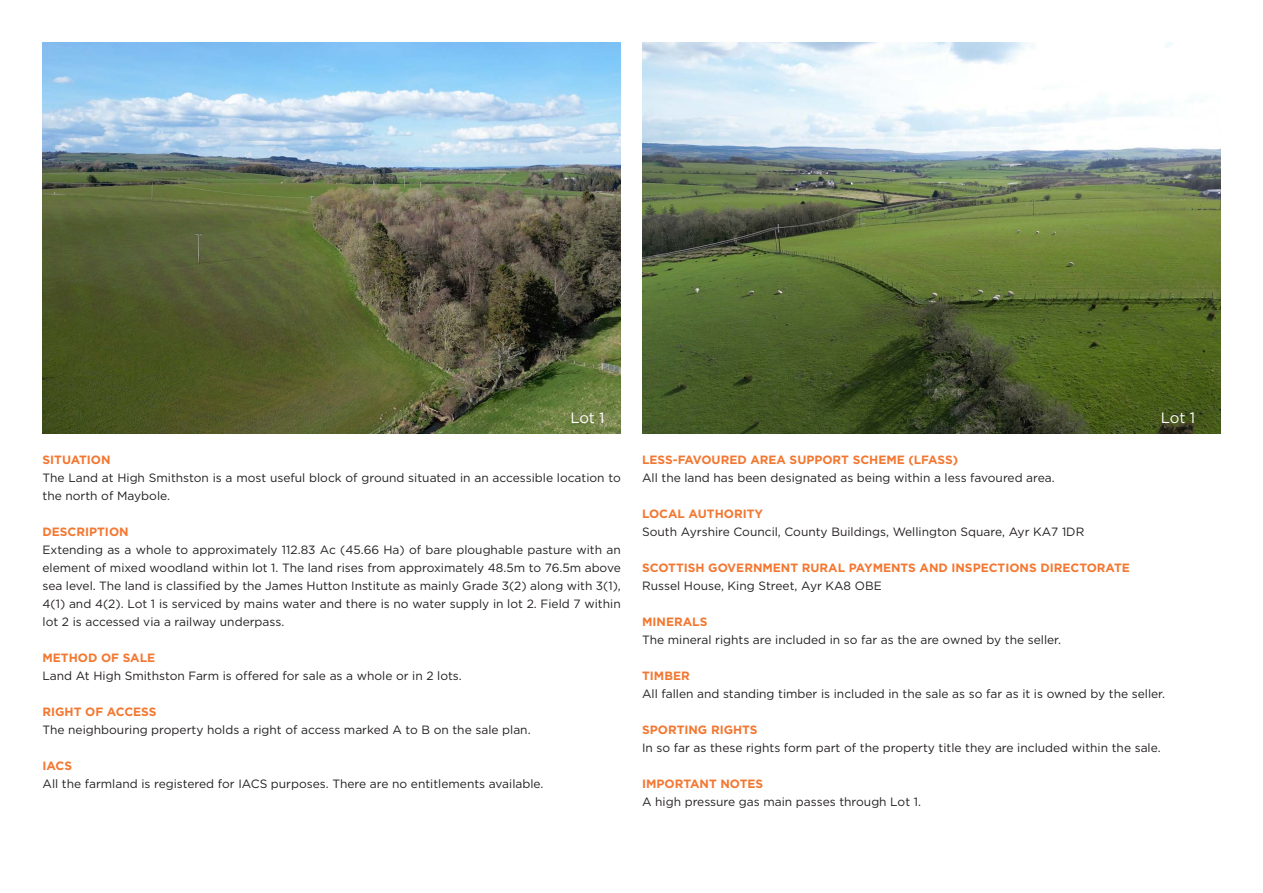
<style>
.page{position:relative;width:1263px;height:893px;background:#fff}
.page>*{position:absolute;margin:0;border:0;box-sizing:border-box;transform-origin:0 0}
.Body_Text{font:15px "Gotham HTF";letter-spacing:-.015em;color:#fff}
.Body_Text-2{font:12px/18px "Gotham HTF";color:#231f20}
.Headings_Text{font:700 12px "Gotham HTF";color:#f37731}
</style>
<div class="page">
<img style="left:43px;top:43px;width:578px;height:391px">
<img style="left:642px;top:43px;width:578px;height:391px">
<p class="Body_Text" style="left:570px;top:409px;width:36px">Lot 1</p>
<p class="Body_Text" style="left:1161px;top:409px;width:36px">Lot 1</p>
<p class="Headings_Text" style="left:43px;top:453px;width:70px">SITUATION</p>
<p class="Body_Text-2" style="left:43px;top:468px;width:580px">The Land at High Smithston is a most useful block of ground situated in an accessible location to the north of Maybole.</p>
<p class="Headings_Text" style="left:43px;top:525px;width:88px">DESCRIPTION</p>
<p class="Body_Text-2" style="left:43px;top:540px;width:580px;text-align:justify">Extending as a whole to approximately 112.83 Ac (45.66 Ha) of bare ploughable pasture with an element of mixed woodland within lot 1. The land rises from approximately 48.5m to 76.5m above sea level. The land is classified by the James Hutton Institute as mainly Grade 3(2) along with 3(1), 4(1) and 4(2). Lot 1 is serviced by mains water and there is no water supply in lot 2. Field 7 within lot 2 is accessed via a railway underpass.</p>
<p class="Headings_Text" style="left:43px;top:651px;width:114px">METHOD OF SALE</p>
<p class="Body_Text-2" style="left:43px;top:666px;width:421px">Land At High Smithston Farm is offered for sale as a whole or in 2 lots.</p>
<p class="Headings_Text" style="left:43px;top:705px;width:115px">RIGHT OF ACCESS</p>
<p class="Body_Text-2" style="left:43px;top:720px;width:490px">The neighbouring property holds a right of access marked A to B on the sale plan.</p>
<p class="Headings_Text" style="left:43px;top:759px;width:31px">IACS</p>
<p class="Body_Text-2" style="left:43px;top:774px;width:502px">All the farmland is registered for IACS purposes. There are no entitlements available.</p>
<p class="Headings_Text" style="left:642px;top:453px;width:317px">LESS-FAVOURED AREA SUPPORT SCHEME (LFASS)</p>
<p class="Body_Text-2" style="left:642px;top:468px;width:414px">All the land has been designated as being within a less favoured area.</p>
<p class="Headings_Text" style="left:642px;top:507px;width:122px">LOCAL AUTHORITY</p>
<p class="Body_Text-2" style="left:642px;top:522px;width:444px">South Ayrshire Council, County Buildings, Wellington Square, Ayr KA7 1DR</p>
<p class="Headings_Text" style="left:642px;top:561px;width:489px">SCOTTISH GOVERNMENT RURAL PAYMENTS AND INSPECTIONS DIRECTORATE</p>
<p class="Body_Text-2" style="left:642px;top:576px;width:241px">Russel House, King Street, Ayr KA8 OBE</p>
<p class="Headings_Text" style="left:642px;top:615px;width:67px">MINERALS</p>
<p class="Body_Text-2" style="left:642px;top:630px;width:420px">The mineral rights are included in so far as the are owned by the seller.</p>
<p class="Headings_Text" style="left:642px;top:669px;width:49px">TIMBER</p>
<p class="Body_Text-2" style="left:642px;top:684px;width:524px">All fallen and standing timber is included in the sale as so far as it is owned by the seller.</p>
<p class="Headings_Text" style="left:642px;top:723px;width:117px">SPORTING RIGHTS</p>
<p class="Body_Text-2" style="left:642px;top:738px;width:520px">In so far as these rights form part of the property title they are included within the sale.</p>
<p class="Headings_Text" style="left:642px;top:777px;width:123px">IMPORTANT NOTES</p>
<p class="Body_Text-2" style="left:642px;top:792px;width:280px">A high pressure gas main passes through Lot 1.</p>
</div>
